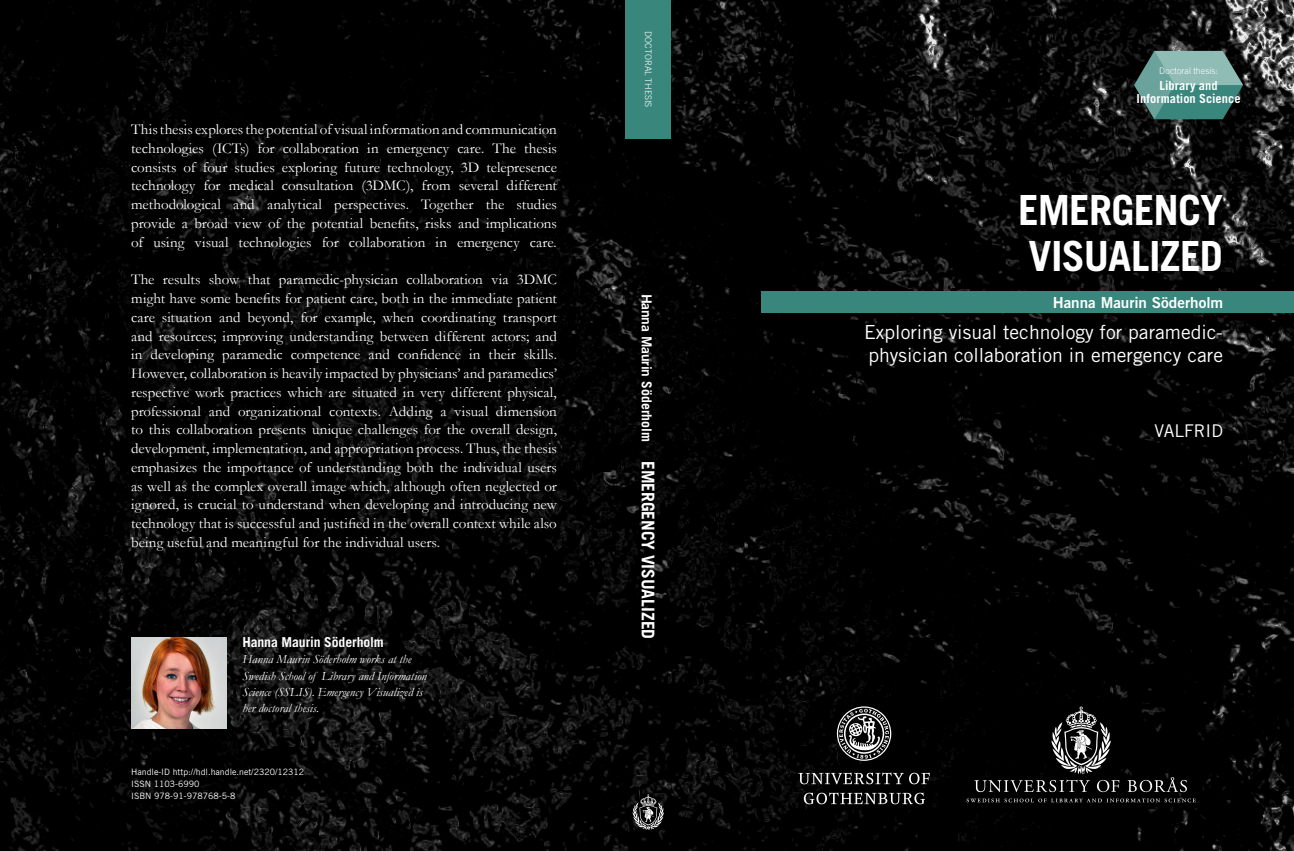
<style>
.page{position:relative;width:1294px;height:851px;background:#fff}
.page>*{position:absolute;margin:0;border:0;box-sizing:border-box;transform-origin:0 0}
.Rubrik_Framsida{font:700 41.62px/45.8px "Trade Gothic LT Std";letter-spacing:-.02em;color:#fff}
.t1{font:19.38px "Trade Gothic LT Std";color:#fff}
.Titel_Rygg{font:700 17.5px "Trade Gothic LT Std";letter-spacing:-.005em;color:#fff}
.t2{font:17.5px "Trade Gothic LT Std";color:#fff}
.Namn_Framsida{font:15.25px "Trade Gothic LT Std Bd 2";color:#fff}
.Text_baksida{font:15px/18.8px "Garamond";color:#fff;text-align:justify}
.Namn_Baksida{font:700 13.75px "Trade Gothic LT Std";letter-spacing:-.005em;color:#fff}
.Persontext_baksida{font:italic 12.5px "Garamond";letter-spacing:.005em;color:#fff}
.Rad_2_Splash{font:700 12.5px "Trade Gothic LT Std";letter-spacing:.005em;color:#fff}
.Rad_1_Splash{font:300 9px "Trade Gothic LT Std";color:#fff}
.Märkning_rygg{font:300 9px "Trade Gothic LT Std";color:#fff}
.Baksida_-_ISSN{font:8.75px/11.9px "Trade Gothic LT Std";color:#fff}
.s1{font-family:"Trade Gothic LT Std Bd 2";font-weight:400;font-size:13.75px}
.s2{font-size:13.75px}
</style>
<div class="page">
<img style="left:0;top:0;width:1293px;height:850px">
<div style="left:761px;top:291px;width:532px;height:21px;background:#38867c"></div>
<svg style="left:1133px;top:51px;width:109px;height:68px"></svg>
<img style="left:131px;top:637px;width:95px;height:91px">
<svg style="left:966px;top:798px;width:229px;height:4px"></svg>
<svg style="left:974px;top:706px;width:145px;height:86px"></svg>
<svg style="left:1127px;top:777px;width:59px;height:15px"></svg>
<div style="left:625px;top:0;width:46px;height:138px;background:#38867c"></div>
<svg style="left:632px;top:794px;width:32px;height:35px"></svg>
<svg style="left:836px;top:706px;width:55px;height:55px"></svg>
<svg style="left:798px;top:772px;width:105px;height:12px"></svg>
<svg style="left:909px;top:772px;width:20px;height:12px"></svg>
<svg style="left:803px;top:792px;width:122px;height:12px"></svg>
<p class="Text_baksida" style="left:131px;top:120px;width:427px">This thesis explores the potential of visual information and communication technologies (ICTs) for collaboration in emergency care. The thesis consists of four studies exploring future technology, 3D telepresence technology for medical consultation (3DMC), from several different methodological and analytical perspectives. Together the studies provide a broad view of the potential benefits, risks and implications of using visual technologies for collaboration in emergency care.</p>
<p class="Text_baksida" style="left:131px;top:270px;width:427px">The results show that paramedic-physician collaboration via 3DMC might have some benefits for patient care, both in the immediate patient care situation and beyond, for example, when coordinating transport and resources; improving understanding between different actors; and in developing paramedic competence and confidence in their skills.<br>However, collaboration is heavily impacted by physicians’ and paramedics’ respective work practices which are situated in very different physical, professional and organizational contexts. Adding a visual dimension to this collaboration presents unique challenges for the overall design, development, implementation, and appropriation process. Thus, the thesis emphasizes the importance of understanding both the individual users as well as the complex overall image which, although often neglected or ignored, is crucial to understand when developing and introducing new technology that is successful and justified in the overall context while also being useful and meaningful for the individual users.</p>
<p class="Namn_Baksida" style="left:242px;top:633px;width:143px">Hanna Maurin Söderholm</p>
<p class="Persontext_baksida" style="left:242px;top:650px;width:170px">Hanna Maurin Söderholm works at the</p>
<p class="Persontext_baksida" style="left:242px;top:667px;width:186px">Swedish School of Library and Information</p>
<p class="Persontext_baksida" style="left:242px;top:683px;width:182px">Science (SSLIS). Emergency Visualized is</p>
<p class="Persontext_baksida" style="left:242px;top:699px;width:78px">her doctoral thesis.</p>
<p class="Baksida_-_ISSN" style="left:131px;top:766px;width:175px">Handle-ID http://hdl.handle.net/2320/12312<br>ISSN 1103-6990<br>ISBN 978-91-978768-5-8</p>
<p class="Märkning_rygg" style="left:653px;top:31px;width:78px;rotate:90deg">DOCTORAL THESIS</p>
<p class="Titel_Rygg" style="left:659px;top:293px;width:347px;rotate:90deg"><span class="s1">Hanna Maurin</span> <span class="s2">Söderholm</span> EMERGENCY VISUALIZED</p>
<p class="Rad_1_Splash" style="left:1159px;top:65px;width:60px">Doctoral thesis:</p>
<p class="Rad_2_Splash" style="left:1159px;top:78px;width:59px">Library and</p>
<p class="Rad_2_Splash" style="left:1136px;top:91px;width:105px">Information Science</p>
<p class="Rubrik_Framsida" style="left:1018px;top:187px;width:206px">EMERGENCY<br>VISUALIZED</p>
<p class="Namn_Framsida" style="left:1052px;top:293px;width:172px">Hanna Maurin Söderholm</p>
<p class="t1" style="left:864px;top:320px;width:360px">Exploring visual technology for paramedic-</p>
<p class="t1" style="left:868px;top:343px;width:356px">physician collaboration in emergency care</p>
<p class="t2" style="left:1154px;top:420px;width:70px">VALFRID</p>
</div>
